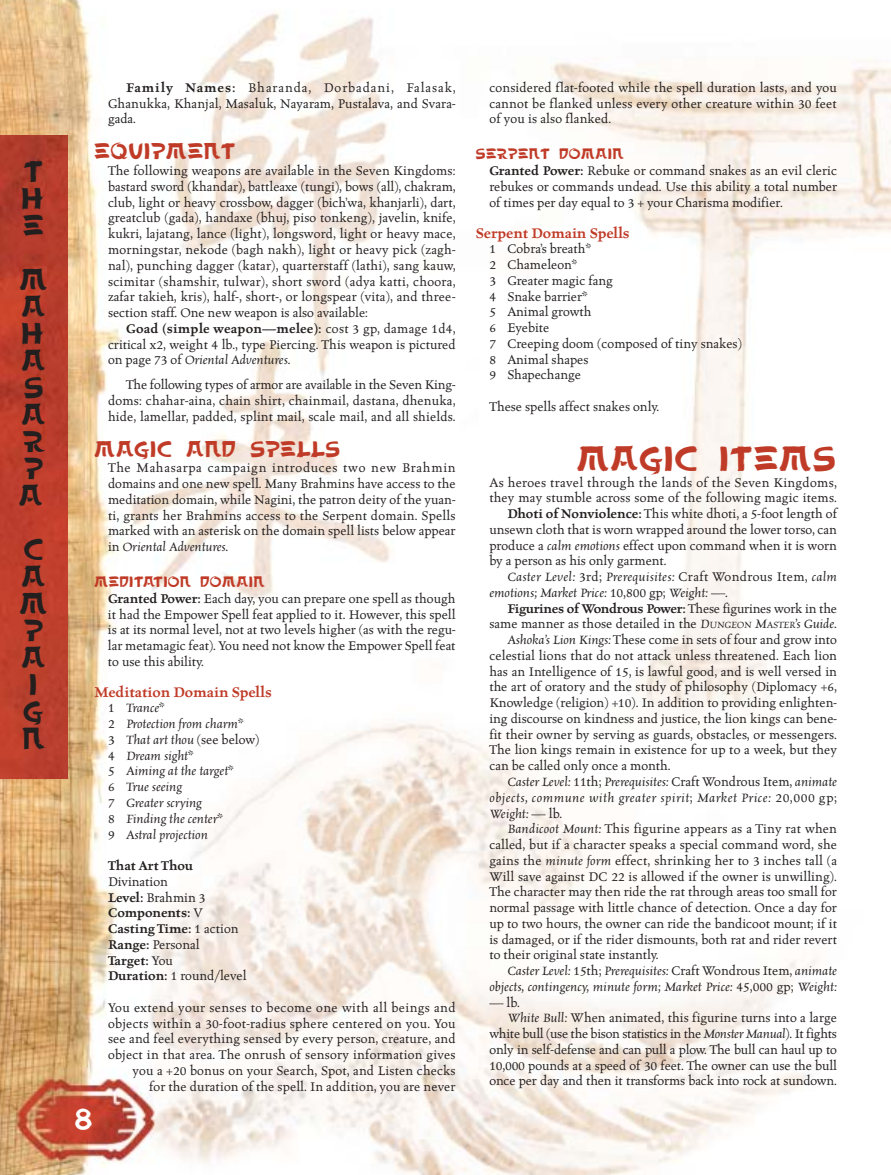
<style>
.page{position:relative;width:891px;height:1175px;background:#fff}
.page>*{position:absolute;margin:0;border:0;box-sizing:border-box;transform-origin:0 0}
.t1{font:42px "Asian Brush";color:#c03b27}
.t2{font:36px/27px "Asian Brush";color:#231f1f}
.t3{font:36px "Asian Brush";color:#fff}
.t4{font:27px "Asian Brush";color:#c03b27}
.t5{font:18px "Asian Brush";color:#c03b27}
.t6{font:600 15.75px "Celestia Antiqua";color:#c03b27}
.t7{font:500 14.25px/15.8px "Celestia Antiqua";color:#231f1f;text-align:justify}
.t8{font:italic 500 14.25px/15.8px "Celestia Antiqua";color:#231f1f}
.t9{font:600 14.25px/15.8px "Celestia Antiqua";color:#231f1f}
.t10{font:500 14.25px "Celestia Antiqua";letter-spacing:-.02em;color:#231f1f}
.t11{font:italic 500 14.25px "Celestia Antiqua";letter-spacing:.04em;color:#231f1f}
.t12{font:italic 500 14.25px "Celestia Antiqua";letter-spacing:.02em;color:#231f1f}
.t13{font:500 14.25px "Celestia Antiqua";letter-spacing:.02em;color:#231f1f}
.s1{font-weight:600}
.s2{font-style:italic}
.s3{font-style:normal}
.s4{font-weight:500}
.s5{font-style:italic;font-size:10.65px}
</style>
<div class="page">
<img style="left:0;top:0;width:891px;height:1174px">
<img style="left:0;top:135px;width:67px;height:643px">
<h2 class="t2" style="left:22px;top:162px;width:26px;text-align:justify">T H E</h2>
<h2 class="t2" style="left:19px;top:270px;width:31px">M<br>A<br>H<br>A<br>S<br>A<br>R<br>P<br>A</h2>
<h2 class="t2" style="left:20px;top:540px;width:30px">C<br>A<br>M<br>P<br>A<br>I<br>G<br>N</h2>
<p class="t7" style="left:108px;top:81px;width:349px;text-indent:18px"><span class="s1">Family Names:</span> Bharanda, Dorbadani, Falasak, Ghanukka, Khanjal, Masaluk, Nayaram, Pustalava, and Svara&shy;gada.</p>
<h3 class="t4" style="left:94px;top:143px;width:143px">EQUIPMENT</h3>
<p class="t7" style="left:108px;top:164px;width:349px">The following weapons are available in the Seven Kingdoms: bastard sword (khandar), battleaxe (tungi), bows (all), chakram, club, light or heavy crossbow, dagger (bich’wa, khanjarli), dart, greatclub (gada), handaxe (bhuj, piso tonkeng), javelin, knife, kukri, lajatang, lance (light), longsword, light or heavy mace, morningstar, nekode (bagh nakh), light or heavy pick (zagh&shy;nal), punching dagger (katar), quarterstaff (lathi), sang kauw, scimitar (shamshir, tulwar), short sword (adya katti, choora, zafar takieh, kris), half-, short-, or longspear (vita), and three&shy;section staff. One new weapon is also available:</p>
<p class="t7" style="left:108px;top:321px;width:349px;text-indent:18px"><span class="s1">Goad (simple weapon—melee):</span> cost 3 gp, damage 1d4, critical x2, weight 4 lb., type Piercing. This weapon is pictured on page 73 of <span class="s2">Oriental Adventures.</span></p>
<p class="t7" style="left:108px;top:378px;width:349px;text-indent:18px">The following types of armor are available in the Seven King&shy;doms: chahar-aina, chain shirt, chainmail, dastana, dhenuka, hide, lamellar, padded, splint mail, scale mail, and all shields.</p>
<h3 class="t4" style="left:94px;top:440px;width:248px">MAGIC AND SPELLS</h3>
<p class="t7" style="left:108px;top:461px;width:349px">The Mahasarpa campaign introduces two new Brahmin domains and one new spell. Many Brahmins have access to the meditation domain, while Nagini, the patron deity of the yuan&shy;ti, grants her Brahmins access to the Serpent domain. Spells marked with an asterisk on the domain spell lists below appear in <span class="s2">Oriental Adventures.</span></p>
<p class="t5" style="left:94px;top:576px;width:172px">MEDITATION DOMAIN</p>
<p class="t7" style="left:108px;top:591px;width:349px"><span class="s1">Granted Power:</span> Each day, you can prepare one spell as though it had the Empower Spell feat applied to it. However, this spell is at its normal level, not at two levels higher (as with the regu&shy;lar metamagic feat). You need not know the Empower Spell feat to use this ability.</p>
<p class="t6" style="left:94px;top:685px;width:179px">Meditation Domain Spells</p>
<p class="t8" style="left:108px;top:701px;width:153px"><span class="s3">1</span> Trance<span class="s3">*<br>2</span> Protection from charm<span class="s3">*<br>3</span> That art thou <span class="s3">(see below)<br>4</span> Dream sight<span class="s3">*<br>5</span> Aiming at the target<span class="s3">*<br>6</span> True seeing<br><span class="s3">7</span> Greater scrying<br><span class="s3">8</span> Finding the center<span class="s3">*<br>9</span> Astral projection</p>
<p class="t9" style="left:108px;top:858px;width:87px">That Art Thou</p>
<p class="t9" style="left:108px;top:874px;width:140px"><span class="s4">Divination<br></span>Level: <span class="s4">Brahmin 3<br></span>Components: <span class="s4">V<br></span>Casting Time: <span class="s4">1 action<br></span>Range: <span class="s4">Personal<br></span>Target: <span class="s4">You<br></span>Duration: <span class="s4">1 round/level</span></p>
<p class="t7" style="left:108px;top:1000px;width:349px;text-align:right">You extend your senses to become one with all beings and objects within a 30-foot-radius sphere centered on you. You see and feel everything sensed by every person, creature, and object in that area. The onrush of sensory information gives you a +20 bonus on your Search, Spot, and Listen checks<br>for the duration of the spell. In addition, you are never</p>
<h2 class="t3" style="left:75px;top:1107px;width:20px">8</h2>
<p class="t7" style="left:489px;top:81px;width:349px">considered flat-footed while the spell duration lasts, and you cannot be flanked unless every other creature within 30 feet of you is also flanked.</p>
<p class="t5" style="left:476px;top:148px;width:150px">SERPENT DOMAIN</p>
<p class="t7" style="left:489px;top:164px;width:349px"><span class="s1">Granted Power:</span> Rebuke or command snakes as an evil cleric rebukes or commands undead. Use this ability a total number of times per day equal to 3 + your Charisma modifier.</p>
<p class="t6" style="left:476px;top:226px;width:155px">Serpent Domain Spells</p>
<p class="t7" style="left:489px;top:242px;width:254px;text-align:left">1 Cobra’s breath*<br>2 Chameleon*<br>3 Greater magic fang<br>4 Snake barrier*<br>5 Animal growth<br>6 Eyebite<br>7 Creeping doom (composed of tiny snakes)<br>8 Animal shapes<br>9 Shapechange</p>
<p class="t7" style="left:489px;top:399px;width:172px">These spells affect snakes only.</p>
<h1 class="t1" style="left:577px;top:445px;width:261px">MAGIC ITEMS</h1>
<p class="t13" style="left:489px;top:476px;width:349px">As heroes travel through the lands of the Seven Kingdoms,</p>
<p class="t7" style="left:489px;top:491px;width:349px">they may stumble across some of the following magic items.</p>
<p class="t7" style="left:507px;top:507px;width:331px"><span class="s1">Dhoti of Nonviolence:</span> This white dhoti, a 5-foot length of</p>
<p class="t7" style="left:489px;top:522px;width:349px">unsewn cloth that is worn wrapped around the lower torso, can</p>
<p class="t7" style="left:489px;top:538px;width:349px">produce a <span class="s2">calm emotions</span> effect upon command when it is worn</p>
<p class="t7" style="left:489px;top:554px;width:179px">by a person as his only garment.</p>
<p class="t12" style="left:507px;top:571px;width:331px">Caster Level: <span class="s3">3rd;</span> Prerequisites: <span class="s3">Craft Wondrous Item,</span> calm</p>
<p class="t8" style="left:489px;top:585px;width:240px">emotions; Market Price: <span class="s3">10,800 gp;</span> Weight: <span class="s3">—.</span></p>
<p class="t9" style="left:507px;top:601px;width:331px">Figurines of Wondrous Power: <span class="s4">These figurines work in the</span></p>
<p class="t7" style="left:489px;top:617px;width:349px">same manner as those detailed in the <span class="s2">D</span><span class="s5">UNGEON</span> <span class="s2">M</span><span class="s5">ASTER</span><span class="s2">’s Guide</span>.</p>
<p class="t7" style="left:507px;top:633px;width:331px"><span class="s2">Ashoka’s Lion Kings:</span> These come in sets of four and grow into</p>
<p class="t7" style="left:489px;top:648px;width:349px">celestial lions that do not attack unless threatened. Each lion</p>
<p class="t7" style="left:489px;top:664px;width:349px">has an Intelligence of 15, is lawful good, and is well versed in</p>
<p class="t7" style="left:489px;top:680px;width:349px">the art of oratory and the study of philosophy (Diplomacy +6,</p>
<p class="t7" style="left:489px;top:696px;width:349px">Knowledge (religion) +10). In addition to providing enlighten-</p>
<p class="t7" style="left:489px;top:711px;width:349px">ing discourse on kindness and justice, the lion kings can bene-</p>
<p class="t7" style="left:489px;top:727px;width:349px">fit their owner by serving as guards, obstacles, or messengers.</p>
<p class="t7" style="left:489px;top:743px;width:349px">The lion kings remain in existence for up to a week, but they</p>
<p class="t7" style="left:489px;top:759px;width:183px">can be called only once a month.</p>
<p class="t8" style="left:507px;top:774px;width:331px">Caster Level: <span class="s3">11th;</span> Prerequisites: <span class="s3">Craft Wondrous Item,</span> animate</p>
<p class="t11" style="left:489px;top:791px;width:349px">objects, commune with greater spirit<span class="s3">;</span> Market Price: <span class="s3">20,000 gp;</span></p>
<p class="t8" style="left:489px;top:806px;width:75px">Weight: <span class="s3">— lb.</span></p>
<p class="t7" style="left:507px;top:822px;width:331px"><span class="s2">Bandicoot Mount:</span> This figurine appears as a Tiny rat when</p>
<p class="t7" style="left:489px;top:837px;width:349px">called, but if a character speaks a special command word, she</p>
<p class="t7" style="left:489px;top:853px;width:349px">gains the <span class="s2">minute form</span> effect, shrinking her to 3 inches tall (a</p>
<p class="t7" style="left:489px;top:869px;width:349px">Will save against DC 22 is allowed if the owner is unwilling).</p>
<p class="t7" style="left:489px;top:885px;width:349px">The character may then ride the rat through areas too small for</p>
<p class="t7" style="left:489px;top:900px;width:349px">normal passage with little chance of detection. Once a day for</p>
<p class="t7" style="left:489px;top:916px;width:349px">up to two hours, the owner can ride the bandicoot mount; if it</p>
<p class="t7" style="left:489px;top:932px;width:349px">is damaged, or if the rider dismounts, both rat and rider revert</p>
<p class="t7" style="left:489px;top:948px;width:171px">to their original state instantly.</p>
<p class="t8" style="left:507px;top:963px;width:331px">Caster Level: <span class="s3">15th;</span> Prerequisites: <span class="s3">Craft Wondrous Item,</span> animate</p>
<p class="t8" style="left:489px;top:979px;width:349px">objects, contingency, minute form; Market Price: <span class="s3">45,000 gp;</span> Weight:</p>
<p class="t7" style="left:489px;top:995px;width:32px">— lb.</p>
<p class="t7" style="left:507px;top:1011px;width:331px"><span class="s2">White Bull:</span> When animated, this figurine turns into a large</p>
<p class="t10" style="left:489px;top:1028px;width:349px">white bull (use the bison statistics in the <span class="s2">Monster Manual</span>). It fights</p>
<p class="t7" style="left:489px;top:1042px;width:349px">only in self-defense and can pull a plow. The bull can haul up to</p>
<p class="t7" style="left:489px;top:1058px;width:349px">10,000 pounds at a speed of 30 feet. The owner can use the bull</p>
<p class="t7" style="left:489px;top:1074px;width:349px">once per day and then it transforms back into rock at sundown.</p>
</div>
